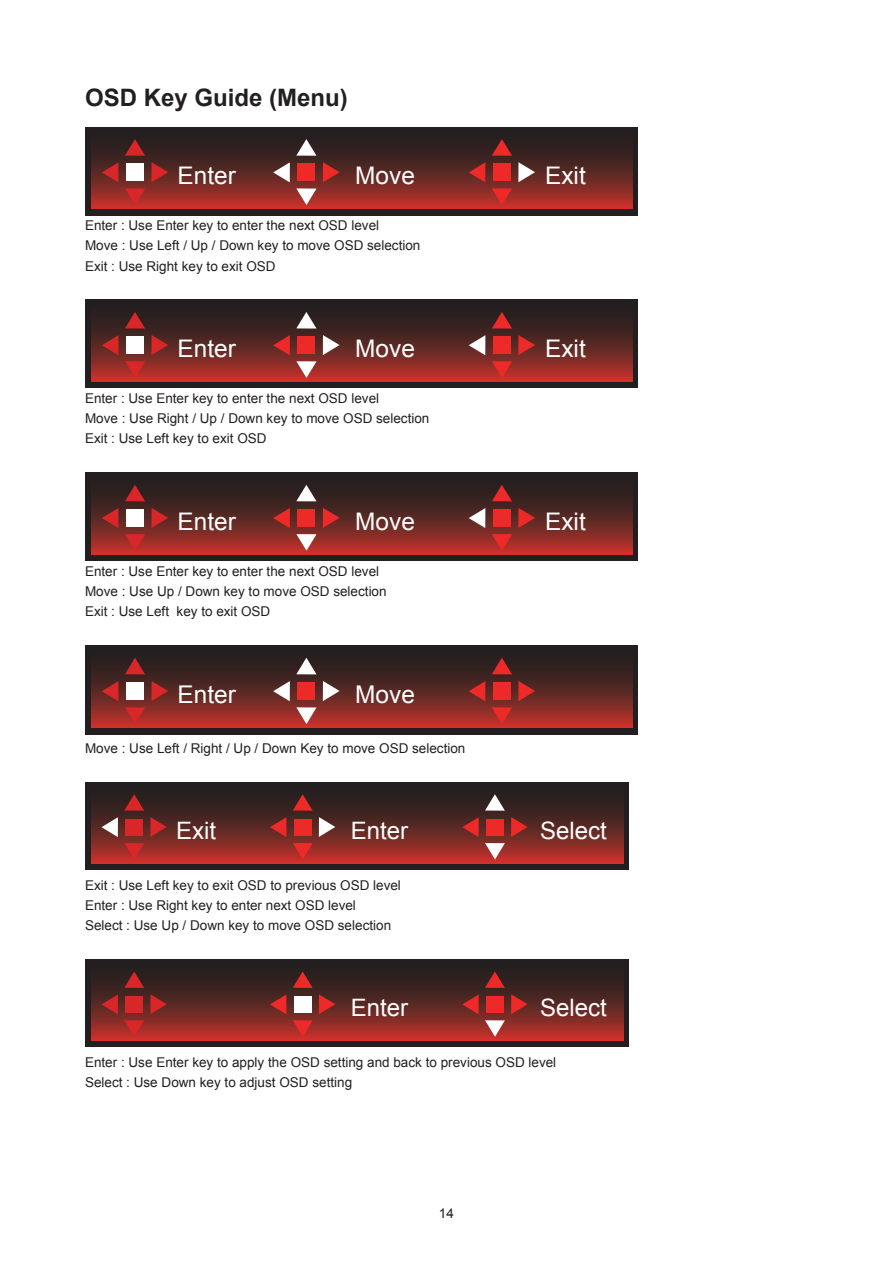
<style>
.page{position:relative;width:893px;height:1263px;background:#fff}
.page>*{position:absolute;margin:0;border:0;box-sizing:border-box;transform-origin:0 0}
.t1{font:24.45px "Arial";color:#fff}
.t2{font:24.3px "Arial";color:#fff}
.t3{font:24px "Arial";color:#fff}
.Heading_2{font:700 24px "Arial";color:#231f20}
.正文_text-1{font:13.5px "Arial";color:#231f20}
</style>
<div class="page">
<div style="left:85px;top:127px;width:553px;height:88px;background:#231f20"></div>
<svg style="left:91px;top:145px;width:541px;height:64px;background:#702925"></svg>
<svg style="left:125px;top:139px;width:20px;height:17px"></svg>
<svg style="left:151px;top:162px;width:17px;height:20px"></svg>
<svg style="left:102px;top:162px;width:17px;height:20px"></svg>
<svg style="left:125px;top:188px;width:20px;height:17px"></svg>
<div style="left:126px;top:164px;width:18px;height:17px;background:#fff"></div>
<svg style="left:296px;top:139px;width:20px;height:17px"></svg>
<svg style="left:323px;top:162px;width:17px;height:20px"></svg>
<svg style="left:273px;top:162px;width:17px;height:20px"></svg>
<svg style="left:296px;top:188px;width:20px;height:17px"></svg>
<div style="left:297px;top:164px;width:18px;height:17px;background:#ee2a29"></div>
<svg style="left:492px;top:139px;width:20px;height:17px"></svg>
<svg style="left:518px;top:162px;width:17px;height:20px"></svg>
<svg style="left:469px;top:162px;width:16px;height:20px"></svg>
<svg style="left:492px;top:188px;width:20px;height:17px"></svg>
<div style="left:493px;top:164px;width:18px;height:17px;background:#ee2a29"></div>
<div style="left:85px;top:299px;width:553px;height:89px;background:#231f20"></div>
<svg style="left:91px;top:317px;width:541px;height:65px;background:#6f2925"></svg>
<svg style="left:125px;top:312px;width:20px;height:17px"></svg>
<svg style="left:151px;top:335px;width:17px;height:20px"></svg>
<svg style="left:102px;top:335px;width:17px;height:20px"></svg>
<svg style="left:125px;top:361px;width:20px;height:17px"></svg>
<div style="left:126px;top:337px;width:18px;height:17px;background:#fff"></div>
<svg style="left:296px;top:312px;width:20px;height:17px"></svg>
<svg style="left:323px;top:335px;width:17px;height:20px"></svg>
<svg style="left:273px;top:335px;width:17px;height:20px"></svg>
<svg style="left:296px;top:361px;width:20px;height:17px"></svg>
<div style="left:297px;top:337px;width:18px;height:17px;background:#ee2a29"></div>
<svg style="left:492px;top:312px;width:20px;height:17px"></svg>
<svg style="left:518px;top:335px;width:17px;height:20px"></svg>
<svg style="left:469px;top:335px;width:16px;height:20px"></svg>
<svg style="left:492px;top:361px;width:20px;height:17px"></svg>
<div style="left:493px;top:337px;width:18px;height:17px;background:#ee2a29"></div>
<div style="left:85px;top:472px;width:553px;height:89px;background:#231f20"></div>
<svg style="left:91px;top:484px;width:541px;height:71px"></svg>
<svg style="left:125px;top:485px;width:20px;height:16px"></svg>
<svg style="left:151px;top:508px;width:17px;height:20px"></svg>
<svg style="left:102px;top:508px;width:17px;height:20px"></svg>
<svg style="left:125px;top:534px;width:20px;height:17px"></svg>
<div style="left:126px;top:510px;width:18px;height:17px;background:#fff"></div>
<svg style="left:296px;top:485px;width:20px;height:16px"></svg>
<svg style="left:323px;top:508px;width:17px;height:20px"></svg>
<svg style="left:273px;top:508px;width:17px;height:20px"></svg>
<svg style="left:296px;top:534px;width:20px;height:17px"></svg>
<div style="left:297px;top:510px;width:18px;height:17px;background:#ee2a29"></div>
<svg style="left:492px;top:485px;width:20px;height:16px"></svg>
<svg style="left:518px;top:508px;width:17px;height:20px"></svg>
<svg style="left:469px;top:508px;width:16px;height:20px"></svg>
<svg style="left:492px;top:534px;width:20px;height:17px"></svg>
<div style="left:493px;top:510px;width:18px;height:17px;background:#ee2a29"></div>
<div style="left:85px;top:645px;width:553px;height:89px;background:#231f20"></div>
<svg style="left:91px;top:657px;width:541px;height:71px"></svg>
<svg style="left:125px;top:658px;width:20px;height:16px"></svg>
<svg style="left:151px;top:681px;width:17px;height:20px"></svg>
<svg style="left:102px;top:681px;width:17px;height:20px"></svg>
<svg style="left:125px;top:707px;width:20px;height:17px"></svg>
<div style="left:126px;top:683px;width:18px;height:17px;background:#fff"></div>
<svg style="left:296px;top:658px;width:20px;height:16px"></svg>
<svg style="left:323px;top:681px;width:17px;height:20px"></svg>
<svg style="left:273px;top:681px;width:17px;height:20px"></svg>
<svg style="left:296px;top:707px;width:20px;height:17px"></svg>
<div style="left:297px;top:683px;width:18px;height:17px;background:#ee2a29"></div>
<svg style="left:492px;top:658px;width:20px;height:16px"></svg>
<svg style="left:518px;top:681px;width:17px;height:20px"></svg>
<svg style="left:469px;top:681px;width:16px;height:20px"></svg>
<svg style="left:492px;top:707px;width:20px;height:17px"></svg>
<div style="left:493px;top:683px;width:18px;height:17px;background:#ee2a29"></div>
<div style="left:85px;top:782px;width:544px;height:88px;background:#231f20"></div>
<svg style="left:91px;top:800px;width:532px;height:63px;background:#6f2925"></svg>
<svg style="left:124px;top:794px;width:20px;height:17px"></svg>
<svg style="left:150px;top:817px;width:17px;height:20px"></svg>
<svg style="left:102px;top:817px;width:16px;height:20px"></svg>
<svg style="left:124px;top:843px;width:20px;height:16px"></svg>
<div style="left:125px;top:819px;width:18px;height:17px;background:#d92628"></div>
<svg style="left:293px;top:794px;width:20px;height:17px"></svg>
<svg style="left:319px;top:817px;width:16px;height:20px"></svg>
<svg style="left:270px;top:817px;width:16px;height:20px"></svg>
<svg style="left:293px;top:843px;width:20px;height:16px"></svg>
<div style="left:294px;top:819px;width:17px;height:17px;background:#ee2a29"></div>
<svg style="left:485px;top:794px;width:20px;height:17px"></svg>
<svg style="left:511px;top:817px;width:16px;height:20px"></svg>
<svg style="left:462px;top:817px;width:17px;height:20px"></svg>
<svg style="left:485px;top:843px;width:20px;height:16px"></svg>
<div style="left:486px;top:819px;width:17px;height:17px;background:#ee2a29"></div>
<div style="left:85px;top:959px;width:544px;height:88px;background:#231f20"></div>
<svg style="left:91px;top:977px;width:532px;height:63px;background:#6e2925"></svg>
<svg style="left:124px;top:971px;width:20px;height:17px"></svg>
<svg style="left:150px;top:994px;width:17px;height:20px"></svg>
<svg style="left:102px;top:994px;width:16px;height:20px"></svg>
<svg style="left:124px;top:1020px;width:20px;height:17px"></svg>
<div style="left:125px;top:996px;width:18px;height:17px;background:#d92628"></div>
<svg style="left:293px;top:971px;width:20px;height:17px"></svg>
<svg style="left:319px;top:994px;width:16px;height:20px"></svg>
<svg style="left:270px;top:994px;width:16px;height:20px"></svg>
<svg style="left:293px;top:1020px;width:20px;height:17px"></svg>
<div style="left:294px;top:996px;width:17px;height:17px;background:#fff"></div>
<svg style="left:485px;top:971px;width:20px;height:17px"></svg>
<svg style="left:511px;top:994px;width:16px;height:20px"></svg>
<svg style="left:462px;top:994px;width:17px;height:20px"></svg>
<svg style="left:485px;top:1020px;width:20px;height:17px"></svg>
<div style="left:486px;top:996px;width:17px;height:17px;background:#ee2a29"></div>
<p class="Heading_2" style="left:85px;top:81px;width:264px">OSD Key Guide (Menu)</p>
<p class="t2" style="left:178px;top:160px;width:60px">Enter</p>
<p class="t2" style="left:355px;top:160px;width:61px">Move</p>
<p class="t2" style="left:545px;top:160px;width:42px">Exit</p>
<p class="正文_text-1" style="left:85px;top:216px;width:296px">Enter : Use Enter key to enter the next OSD level</p>
<p class="正文_text-1" style="left:85px;top:237px;width:337px">Move : Use Left / Up / Down key to move OSD selection</p>
<p class="正文_text-1" style="left:85px;top:257px;width:192px">Exit : Use Right key to exit OSD</p>
<p class="t2" style="left:178px;top:333px;width:60px">Enter</p>
<p class="t2" style="left:355px;top:333px;width:61px">Move</p>
<p class="t2" style="left:545px;top:333px;width:42px">Exit</p>
<p class="正文_text-1" style="left:85px;top:389px;width:296px">Enter : Use Enter key to enter the next OSD level</p>
<p class="正文_text-1" style="left:85px;top:409px;width:346px">Move : Use Right / Up / Down key to move OSD selection</p>
<p class="正文_text-1" style="left:85px;top:430px;width:183px">Exit : Use Left key to exit OSD</p>
<p class="t2" style="left:178px;top:506px;width:60px">Enter</p>
<p class="t2" style="left:355px;top:506px;width:61px">Move</p>
<p class="t2" style="left:545px;top:506px;width:42px">Exit</p>
<p class="正文_text-1" style="left:85px;top:562px;width:296px">Enter : Use Enter key to enter the next OSD level</p>
<p class="正文_text-1" style="left:85px;top:582px;width:303px">Move : Use Up / Down key to move OSD selection</p>
<p class="正文_text-1" style="left:85px;top:603px;width:187px">Exit : Use Left key to exit OSD</p>
<p class="t1" style="left:178px;top:679px;width:60px">Enter</p>
<p class="t1" style="left:355px;top:679px;width:61px">Move</p>
<p class="正文_text-1" style="left:85px;top:739px;width:382px">Move : Use Left / Right / Up / Down Key to move OSD selection</p>
<p class="t3" style="left:176px;top:815px;width:42px">Exit</p>
<p class="t3" style="left:351px;top:815px;width:59px">Enter</p>
<p class="t3" style="left:540px;top:815px;width:68px">Select</p>
<p class="正文_text-1" style="left:85px;top:876px;width:317px">Exit : Use Left key to exit OSD to previous OSD level</p>
<p class="正文_text-1" style="left:85px;top:896px;width:272px">Enter : Use Right key to enter next OSD level</p>
<p class="正文_text-1" style="left:85px;top:916px;width:308px">Select : Use Up / Down key to move OSD selection</p>
<p class="t3" style="left:351px;top:992px;width:59px">Enter</p>
<p class="t3" style="left:540px;top:992px;width:68px">Select</p>
<p class="正文_text-1" style="left:85px;top:1053px;width:473px">Enter : Use Enter key to apply the OSD setting and back to previous OSD level</p>
<p class="正文_text-1" style="left:85px;top:1073px;width:269px">Select : Use Down key to adjust OSD setting</p>
<p class="正文_text-1" style="left:439px;top:1204px;width:17px">14</p>
</div>
